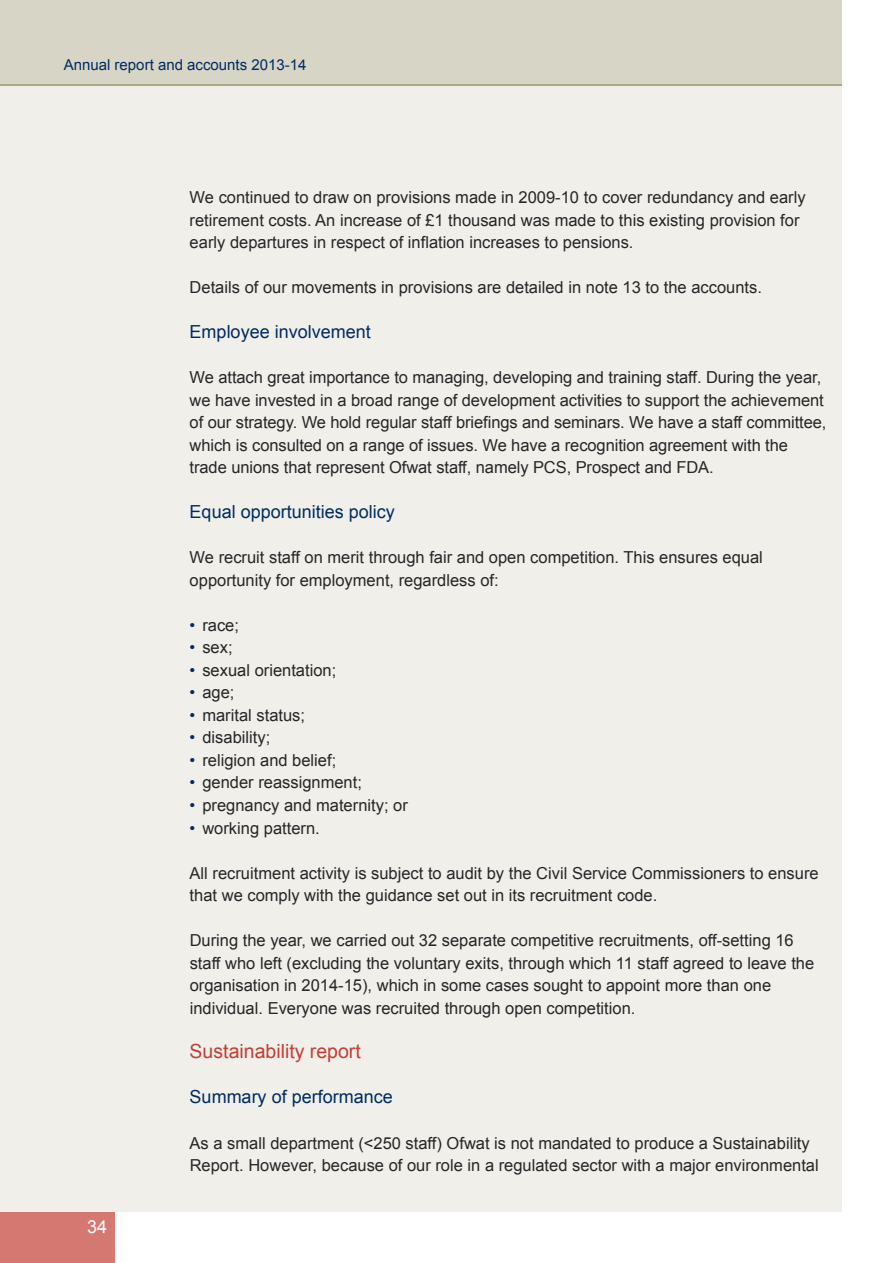
<style>
.page{position:relative;width:893px;height:1263px;background:#fff}
.page>*{position:absolute;margin:0;border:0;box-sizing:border-box;transform-origin:0 0}
.t1{font:19.5px "Arial";color:#c33e35}
.t2{font:18px "Arial";color:#002b62}
.t3{font:18px "Arial";color:#fff}
.t4{font:16.5px/22.5px "Arial";color:#272627}
.t5{font:15px "Arial";color:#002b62}
.s1{color:#002b62}
</style>
<div class="page">
<div style="left:0;top:51px;width:842px;height:1161px;background:#f0efea"></div>
<div style="left:0;top:0;width:842px;height:85px;background:#d6d5c6"></div>
<div style="left:0;top:1212px;width:115px;height:51px;background:#d57871"></div>
<hr style="left:0;top:84px;width:842px;height:2px;background:#999771">
<p class="t5" style="left:64px;top:57px;width:244px">Annual report and accounts 2013-14</p>
<p class="t3" style="left:87px;top:1216px;width:22px">34</p>
<p class="t4" style="left:190px;top:186px;width:617px">We continued to draw on provisions made in 2009-10 to cover redundancy and early retirement costs. An increase of £1 thousand was made to this existing provision for early departures in respect of inflation increases to pensions.</p>
<p class="t4" style="left:190px;top:276px;width:574px">Details of our movements in provisions are detailed in note 13 to the accounts.</p>
<h2 class="t2" style="left:190px;top:322px;width:183px">Employee involvement</h2>
<p class="t4" style="left:190px;top:366px;width:638px">We attach great importance to managing, developing and training staff. During the year, we have invested in a broad range of development activities to support the achievement of our strategy. We hold regular staff briefings and seminars. We have a staff committee, which is consulted on a range of issues. We have a recognition agreement with the trade unions that represent Ofwat staff, namely PCS, Prospect and FDA.</p>
<h2 class="t2" style="left:190px;top:502px;width:207px">Equal opportunities policy</h2>
<p class="t4" style="left:190px;top:546px;width:575px">We recruit staff on merit through fair and open competition. This ensures equal opportunity for employment, regardless of:</p>
<p class="t4" style="left:190px;top:614px;width:51px"><span class="s1">•</span> race;</p>
<p class="t4" style="left:190px;top:636px;width:45px"><span class="s1">•</span> sex;</p>
<p class="t4" style="left:190px;top:659px;width:148px"><span class="s1">•</span> sexual orientation;</p>
<p class="t4" style="left:190px;top:681px;width:46px"><span class="s1">•</span> age;</p>
<p class="t4" style="left:190px;top:704px;width:117px"><span class="s1">•</span> marital status;</p>
<p class="t4" style="left:190px;top:726px;width:82px"><span class="s1">•</span> disability;</p>
<p class="t4" style="left:190px;top:749px;width:148px"><span class="s1">•</span> religion and belief;</p>
<p class="t4" style="left:190px;top:771px;width:174px"><span class="s1">•</span> gender reassignment;</p>
<p class="t4" style="left:190px;top:794px;width:220px"><span class="s1">•</span> pregnancy and maternity; or</p>
<p class="t4" style="left:190px;top:816px;width:132px"><span class="s1">•</span> working pattern.</p>
<p class="t4" style="left:190px;top:861px;width:631px">All recruitment activity is subject to audit by the Civil Service Commissioners to ensure that we comply with the guidance set out in its recruitment code.</p>
<p class="t4" style="left:190px;top:929px;width:626px">During the year, we carried out 32 separate competitive recruitments, off-setting 16 staff who left (excluding the voluntary exits, through which 11 staff agreed to leave the organisation in 2014-15), which in some cases sought to appoint more than one individual. Everyone was recruited through open competition.</p>
<h2 class="t1" style="left:190px;top:1041px;width:173px">Sustainability report</h2>
<h3 class="t2" style="left:190px;top:1087px;width:205px">Summary of performance</h3>
<p class="t4" style="left:190px;top:1131px;width:631px">As a small department (&lt;250 staff) Ofwat is not mandated to produce a Sustainability<br>Report. However, because of our role in a regulated sector with a major environmental</p>
</div>
